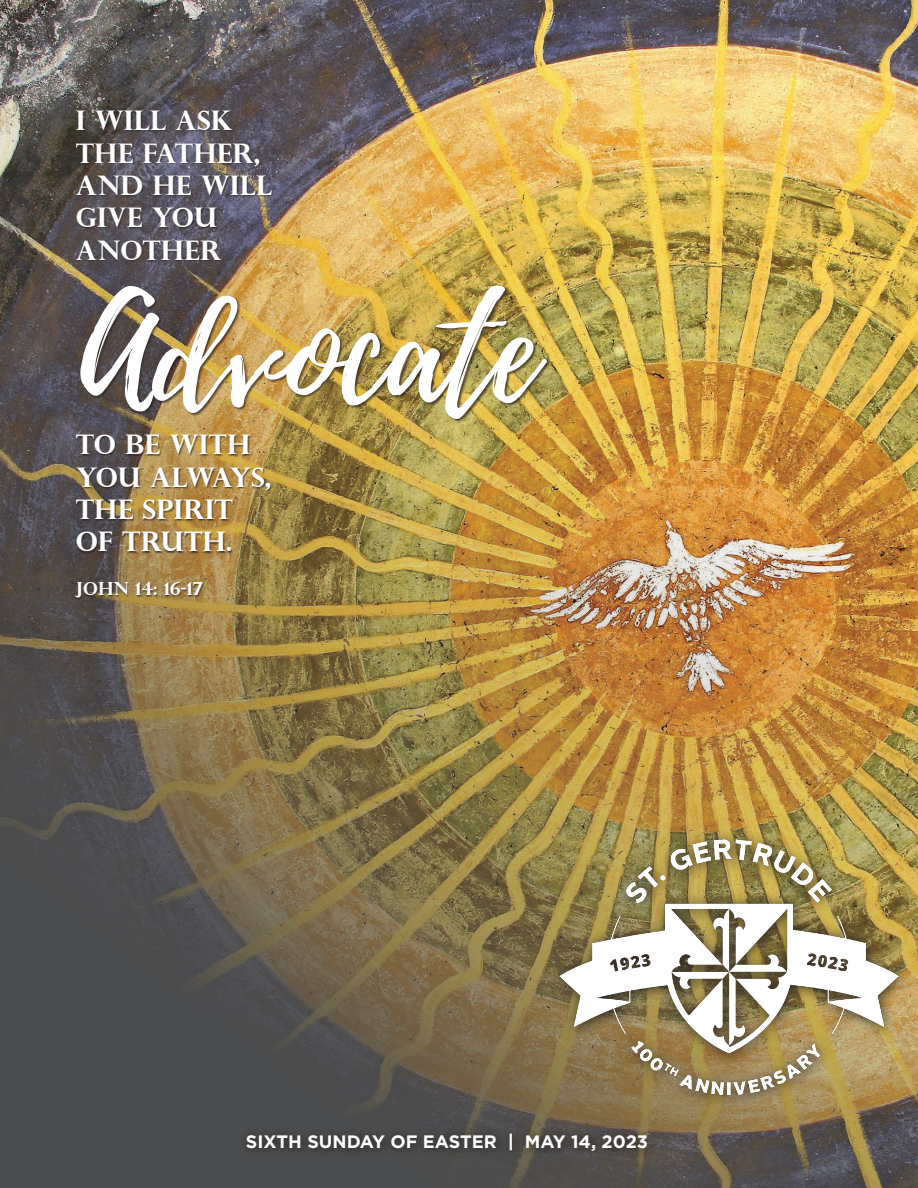
<style>
.page{position:relative;width:918px;height:1188px;background:#fff}
.page>*{position:absolute;margin:0;border:0;box-sizing:border-box;transform-origin:0 0}
.t1{font:141.6px "Playlist Script";color:#fff}
.t2{font:700 27px/32.4px "Perpetua Titling";color:#fff}
.t3{font:700 18px "Gotham";color:#fff}
.t4{font:700 18px "Perpetua Titling";color:#fff}
</style>
<div class="page">
<img style="left:0;top:0;width:918px;height:1188px">
<div style="left:549px;top:829px;width:362px;height:280px;background:#231f20;opacity:.87"></div>
<img style="left:559px;top:840px;width:339px;height:255px">
<div style="left:238px;top:1125px;width:420px;height:37px;background:#231f20;opacity:.9"></div>
<div style="left:80px;top:285px;width:470px;height:138px;background:#231f20;opacity:.7"></div>
<div style="left:74px;top:110px;width:200px;height:489px;background:#231f20;opacity:.7"></div>
<p class="t2" style="left:76px;top:104px;width:198px">I WILL ASK<br>THE FATHER,<br>AND HE WILL<br>GIVE YOU<br>ANOTHER</p>
<p class="t1" style="left:80px;top:251px;width:458px">Advocate</p>
<p class="t2" style="left:76px;top:428px;width:197px">TO BE WITH<br>YOU ALWAYS,<br>THE SPIRIT<br>OF TRUTH.</p>
<p class="t4" style="left:76px;top:577px;width:129px">JOHN 14: 16-17</p>
<p class="t3" style="left:246px;top:1131px;width:404px">SIXTH SUNDAY OF EASTER | MAY 14, 2023</p>
</div>
